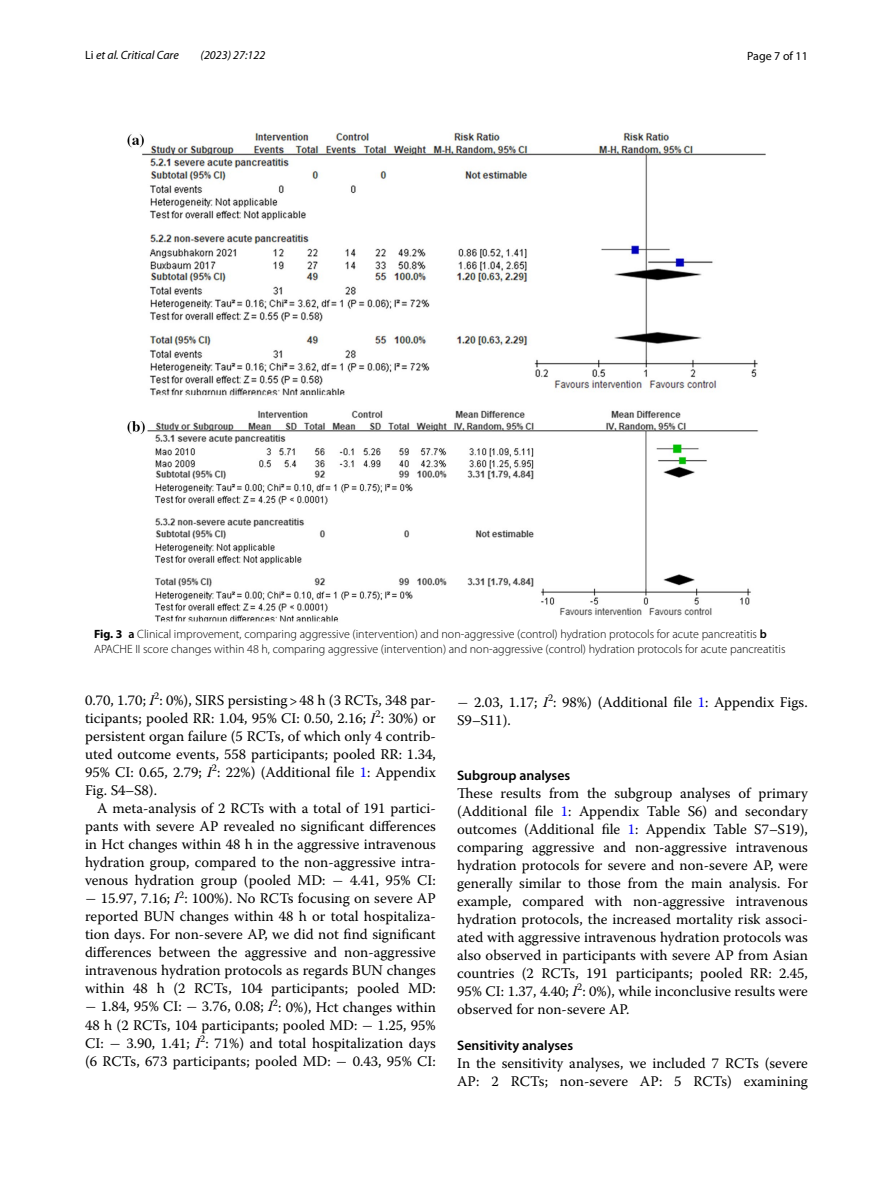
<style>
.page{position:relative;width:893px;height:1187px;background:#fff}
.page>*{position:absolute;margin:0;border:0;box-sizing:border-box;transform-origin:0 0}
.t1{font:14.7px/18px "Warnock Pro";color:#000;text-align:justify}
.t2{font:600 13.8px "Myriad Pro";color:#000}
.t3{font:300 12px/15px "Myriad Pro";color:#000}
.t4{font:italic 12px "Myriad Pro";color:#000}
.t5{font:12px "Myriad Pro";color:#000}
.s1{font-style:normal}
.s2{font-weight:700}
.s3{font-weight:600}
.s4{font-style:italic}
.s5{color:#00f}
.s6{font-family:"MTSY"}
</style>
<div class="page">
<img style="left:128px;top:133px;width:637px;height:489px">
<p class="t4" style="left:85px;top:48px;width:95px"><span class="s1">Li</span> et al. Critical Care</p>
<p class="t4" style="left:201px;top:48px;width:66px">(2023) 27:122</p>
<p class="t5" style="left:747px;top:48px;width:62px">Page 7 of 11</p>
<p class="t3" style="left:94px;top:626px;width:693px"><span class="s2">Fig. 3</span> <span class="s3">a</span> Clinical improvement, comparing aggressive (intervention) and non-aggressive (control) hydration protocols for acute pancreatitis <span class="s3">b<br></span>APACHE II score changes within 48 h, comparing aggressive (intervention) and non-aggressive (control) hydration protocols for acute pancreatitis</p>
<p class="t1" style="left:85px;top:691px;width:352px">0.70, 1.70; <span class="s4">I</span><sup>2</sup>: 0%), SIRS persisting&gt;48 h (3 RCTs, 348 par&shy;ticipants; pooled RR: 1.04, 95% CI: 0.50, 2.16; <span class="s4">I</span><sup>2</sup>: 30%) or persistent organ failure (5 RCTs, of which only 4 contrib&shy;uted outcome events, 558 participants; pooled RR: 1.34, 95% CI: 0.65, 2.79; <span class="s4">I</span><sup>2</sup>: 22%) (Additional file <span class="s5">1</span>: Appendix Fig. S4–S8).</p>
<p class="t1" style="left:85px;top:799px;width:352px;text-indent:12px">A meta-analysis of 2 RCTs with a total of 191 partici&shy;pants with severe AP revealed no significant differences in Hct changes within 48 h in the aggressive intravenous hydration group, compared to the non-aggressive intra&shy;venous hydration group (pooled MD: <span class="s6">−</span> 4.41, 95% CI: <span class="s6">−</span> 15.97, 7.16; <span class="s4">I</span><sup>2</sup>: 100%). No RCTs focusing on severe AP reported BUN changes within 48 h or total hospitaliza&shy;tion days. For non-severe AP, we did not find significant differences between the aggressive and non-aggressive intravenous hydration protocols as regards BUN changes within 48 h (2 RCTs, 104 participants; pooled MD: <span class="s6">−</span> 1.84, 95% CI: <span class="s6">−</span> 3.76, 0.08; <span class="s4">I</span><sup>2</sup>: 0%), Hct changes within 48 h (2 RCTs, 104 participants; pooled MD: <span class="s6">−</span> 1.25, 95% CI: <span class="s6">−</span> 3.90, 1.41; <span class="s4">I</span><sup>2</sup>: 71%) and total hospitalization days (6 RCTs, 673 participants; pooled MD: <span class="s6">−</span> 0.43, 95% CI:</p>
<p class="t1" style="left:457px;top:693px;width:352px"><span class="s6">−</span> 2.03, 1.17; <span class="s4">I</span><sup>2</sup>: 98%) (Additional file <span class="s5">1</span>: Appendix Figs.<br>S9–S11).</p>
<p class="t2" style="left:457px;top:766px;width:115px">Subgroup analyses</p>
<p class="t1" style="left:457px;top:784px;width:352px">These results from the subgroup analyses of primary (Additional file <span class="s5">1</span>: Appendix Table S6) and secondary outcomes (Additional file <span class="s5">1</span>: Appendix Table S7–S19), comparing aggressive and non-aggressive intravenous hydration protocols for severe and non-severe AP, were generally similar to those from the main analysis. For example, compared with non-aggressive intravenous hydration protocols, the increased mortality risk associ&shy;ated with aggressive intravenous hydration protocols was also observed in participants with severe AP from Asian countries (2 RCTs, 191 participants; pooled RR: 2.45, 95% CI: 1.37, 4.40; <span class="s4">I</span><sup>2</sup>: 0%), while inconclusive results were observed for non-severe AP.</p>
<p class="t2" style="left:457px;top:1036px;width:117px">Sensitivity analyses</p>
<p class="t1" style="left:457px;top:1054px;width:352px">In the sensitivity analyses, we included 7 RCTs (severe<br>AP: 2 RCTs; non-severe AP: 5 RCTs) examining</p>
</div>
